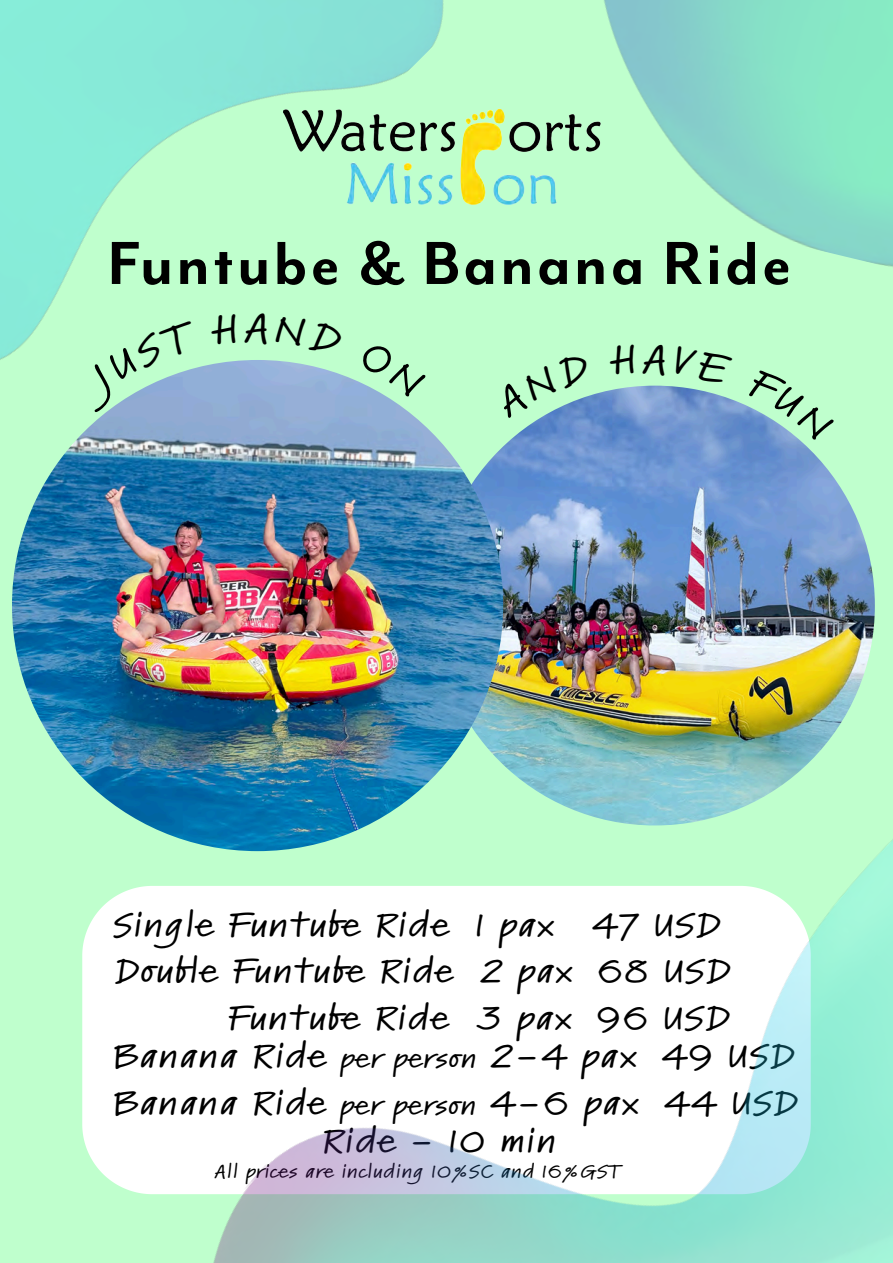
<style>
.page{position:relative;width:893px;height:1263px;background:#bfffcd}
.page>*{position:absolute;margin:0;border:0;box-sizing:border-box;transform-origin:0 0}
.t1{font:700 70.05px "Mr Eaves Mod OT";letter-spacing:.04em;color:#000}
.t2{font:600 expanded 31.65px/46.7px "Kremlin Pro";letter-spacing:.055em;color:#000}
.t3{font:600 expanded 17.4px "Kremlin Pro";letter-spacing:.055em;color:#000}
.s1{font-size:25.35px}
</style>
<div class="page">
<svg style="left:82px;top:886px;width:90px;height:308px;background:#f8fffa"></svg>
<img style="left:172px;top:385px;width:721px;height:878px">
<img style="left:604px;top:0;width:289px;height:267px">
<img style="left:0;top:0;width:483px;height:483px">
<img style="left:12px;top:360px;width:491px;height:491px;border-radius:246px">
<img style="left:283px;top:94px;width:326px;height:129px">
<svg style="left:73px;top:320px;width:126px;height:93px"></svg>
<svg style="left:210px;top:313px;width:28px;height:32px"></svg>
<svg style="left:245px;top:313px;width:22px;height:31px"></svg>
<svg style="left:275px;top:315px;width:69px;height:42px"></svg>
<svg style="left:358px;top:341px;width:68px;height:57px"></svg>
<svg style="left:493px;top:385px;width:99px;height:34px"></svg>
<svg style="left:674px;top:385px;width:59px;height:1px"></svg>
<svg style="left:747px;top:385px;width:87px;height:56px"></svg>
<h1 class="t1" style="left:107px;top:223px;width:686px">Funtube &amp; Banana Ride</h1>
<p class="t2" style="left:115px;top:902px;width:617px">Single Funtube Ride 1 pax 47 USD<br>Double Funtube Ride 2 pax 68 USD</p>
<p class="t2" style="left:227px;top:995px;width:504px">Funtube Ride 3 pax 96 USD</p>
<p class="t2" style="left:113px;top:1033px;width:686px">Banana Ride <span class="s1">per person</span> 2-4 pax 49 USD<br>Banana Ride <span class="s1">per person</span> 4-6 pax 44 USD</p>
<p class="t2" style="left:321px;top:1118px;width:236px">Ride - 10 min</p>
<p class="t3" style="left:214px;top:1159px;width:408px">All prices are including 10%SC and 16%GST</p>
</div>
